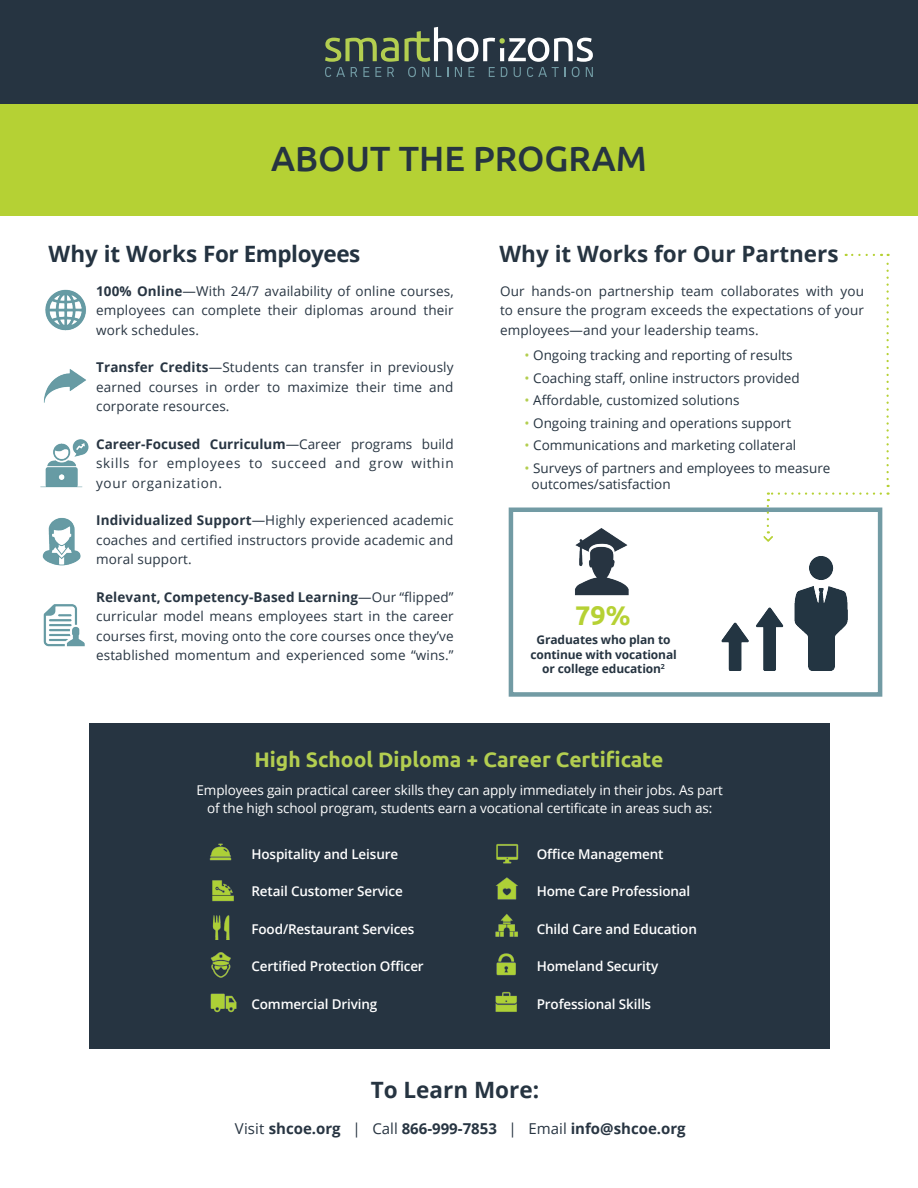
<style>
.page{position:relative;width:918px;height:1188px;background:#fff}
.page>*{position:absolute;margin:0;border:0;box-sizing:border-box;transform-origin:0 0}
.t1{font:500 35.1px "Ubuntu";color:#263441}
.t2{font:700 27px "Ubuntu";color:#b6d134}
.t3{font:700 22.5px "Open Sans";color:#263441}
.t4{font:700 22.5px "Open Sans";letter-spacing:-.02em;color:#243341}
.t5{font:700 21px "Ubuntu";color:#b3ce50}
.t6{font:700 15px "Open Sans";color:#283542}
.t7{font:13.5px/19.5px "Open Sans";letter-spacing:.01em;color:#283542;text-align:justify}
.t8{font:13.5px/16.5px "Open Sans";color:#263441}
.t9{font:600 13.5px "Open Sans";letter-spacing:-.01em;color:#fff}
.t10{font:13.5px/18px "Open Sans";letter-spacing:-.01em;color:#fff;text-align:center}
.t11{font:700 13.5px "Open Sans";letter-spacing:.01em;color:#283542}
.t12{font:13.5px "Open Sans";letter-spacing:.05em;color:#283542}
.t13{font:700 12px "Open Sans";letter-spacing:-.01em;color:#263441}
.s1{font-weight:700}
.s2{font-weight:400}
.s3{color:#b3ce50}
</style>
<div class="page">
<div style="left:0;top:104px;width:918px;height:112px;background:#b5d134"></div>
<div style="left:0;top:0;width:918px;height:104px;background:#263441"></div>
<svg style="left:325px;top:38px;width:74px;height:39px"></svg>
<svg style="left:405px;top:27px;width:188px;height:50px"></svg>
<div style="left:509px;top:508px;width:373px;height:189px;border:4px solid #729ba4"></div>
<div style="left:89px;top:724px;width:740px;height:325px;background:#263441"></div>
<img style="left:210px;top:952px;width:21px;height:26px">
<img style="left:210px;top:993px;width:27px;height:20px">
<img style="left:209px;top:843px;width:23px;height:18px">
<img style="left:212px;top:880px;width:22px;height:22px">
<img style="left:212px;top:915px;width:18px;height:25px">
<img style="left:495px;top:991px;width:22px;height:21px">
<img style="left:496px;top:844px;width:23px;height:20px">
<img style="left:496px;top:953px;width:20px;height:23px">
<img style="left:495px;top:914px;width:23px;height:23px">
<img style="left:496px;top:877px;width:22px;height:23px">
<img style="left:45px;top:289px;width:41px;height:42px">
<img style="left:43px;top:369px;width:43px;height:34px">
<img style="left:40px;top:439px;width:49px;height:49px">
<img style="left:42px;top:518px;width:39px;height:48px">
<img style="left:43px;top:604px;width:42px;height:43px">
<img style="left:575px;top:528px;width:54px;height:68px">
<img style="left:721px;top:556px;width:127px;height:115px">
<svg style="left:763px;top:492px;width:118px;height:50px"></svg>
<svg style="left:881px;top:254px;width:8px;height:225px"></svg>
<svg style="left:846px;top:254px;width:28px;height:2px"></svg>
<p class="t1" style="left:271px;top:137px;width:377px">ABOUT THE PROGRAM</p>
<p class="t4" style="left:49px;top:238px;width:313px">Why it Works For Employees</p>
<p class="t3" style="left:500px;top:238px;width:341px">Why it Works for Our Partners</p>
<p class="t7" style="left:96px;top:281px;width:359px"><span class="s1">100% Online</span>—With 24/7 availability of online courses,</p>
<p class="t7" style="left:96px;top:300px;width:359px">employees can complete their diplomas around their work schedules.</p>
<p class="t7" style="left:96px;top:357px;width:359px"><span class="s1">Transfer Credits</span>—Students can transfer in previously</p>
<p class="t7" style="left:96px;top:377px;width:359px">earned courses in order to maximize their time and</p>
<p class="t7" style="left:96px;top:396px;width:135px">corporate resources.</p>
<p class="t11" style="left:96px;top:434px;width:359px">Career-Focused Curriculum<span class="s2">—Career programs build</span></p>
<p class="t12" style="left:96px;top:454px;width:359px">skills for employees to succeed and grow within</p>
<p class="t12" style="left:96px;top:474px;width:128px">your organization.</p>
<p class="t7" style="left:96px;top:510px;width:359px"><span class="s1">Individualized Support</span>—Highly experienced academic</p>
<p class="t7" style="left:96px;top:530px;width:359px">coaches and certified instructors provide academic and</p>
<p class="t7" style="left:96px;top:549px;width:97px">moral support.</p>
<p class="t11" style="left:96px;top:587px;width:359px">Relevant, Competency-Based Learning<span class="s2">—Our “flipped”</span></p>
<p class="t7" style="left:96px;top:606px;width:359px">curricular model means employees start in the career courses first, moving onto the core courses once they’ve established momentum and experienced some “wins.”</p>
<p class="t7" style="left:500px;top:281px;width:365px">Our hands-on partnership team collaborates with you to ensure the program exceeds the expectations of your employees—and your leadership teams.</p>
<p class="t8" style="left:525px;top:347px;width:270px"><span class="s3">•</span> Ongoing tracking and reporting of results</p>
<p class="t8" style="left:525px;top:369px;width:277px"><span class="s3">•</span> Coaching staff, online instructors provided</p>
<p class="t8" style="left:525px;top:392px;width:216px"><span class="s3">•</span> Affordable, customized solutions</p>
<p class="t8" style="left:525px;top:414px;width:268px"><span class="s3">•</span> Ongoing training and operations support</p>
<p class="t8" style="left:525px;top:437px;width:273px"><span class="s3">•</span> Communications and marketing collateral</p>
<p class="t8" style="left:532px;top:459px;width:300px;text-indent:-7px"><span class="s3">•</span> Surveys of partners and employees to measure outcomes/satisfaction</p>
<p class="t2" style="left:575px;top:599px;width:57px">79%</p>
<p class="t13" style="left:537px;top:632px;width:135px">Graduates who plan to</p>
<p class="t13" style="left:530px;top:646px;width:148px">continue with vocational</p>
<p class="t13" style="left:542px;top:660px;width:124px">or college education<sup>2</sup></p>
<p class="t5" style="left:255px;top:746px;width:410px">High School Diploma + Career Certificate</p>
<p class="t10" style="left:197px;top:781px;width:528px">Employees gain practical career skills they can apply immediately in their jobs. As part of the high school program, students earn a vocational certificate in areas such as:</p>
<p class="t9" style="left:251px;top:845px;width:148px">Hospitality and Leisure</p>
<p class="t9" style="left:251px;top:882px;width:153px">Retail Customer Service</p>
<p class="t9" style="left:251px;top:920px;width:165px">Food/Restaurant Services</p>
<p class="t9" style="left:251px;top:957px;width:174px">Certified Protection Officer</p>
<p class="t9" style="left:251px;top:995px;width:128px">Commercial Driving</p>
<p class="t9" style="left:537px;top:845px;width:128px">Office Management</p>
<p class="t9" style="left:537px;top:882px;width:155px">Home Care Professional</p>
<p class="t9" style="left:537px;top:920px;width:162px">Child Care and Education</p>
<p class="t9" style="left:537px;top:957px;width:123px">Homeland Security</p>
<p class="t9" style="left:537px;top:995px;width:116px">Professional Skills</p>
<p class="t3" style="left:371px;top:1074px;width:170px">To Learn More:</p>
<p class="t6" style="left:235px;top:1118px;width:452px"><span class="s2">Visit</span> shcoe.org <span class="s2">| Call</span> 866-999-7853 <span class="s2">| Email</span> info@shcoe.org</p>
</div>
